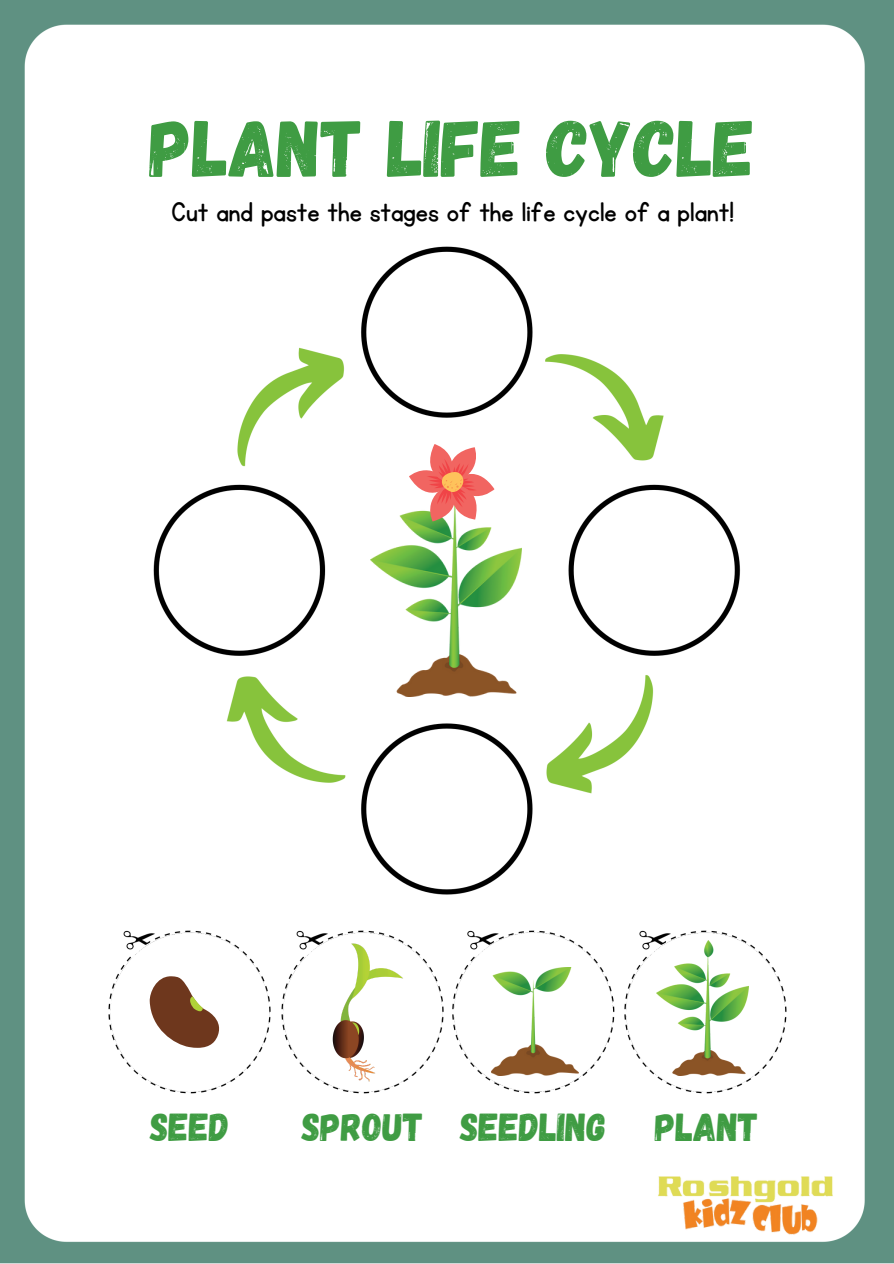
<style>
.page{position:relative;width:894px;height:1264px;background:#fff}
.page>*{position:absolute;margin:0;border:0;box-sizing:border-box;transform-origin:0 0}
.t1{font:80.4px "Gagalin";color:#3f9c43}
.t2{font:39px "Gagalin";color:#3f9c43}
.t3{font:31.5px "KG Primary Penmanship";color:#000}
</style>
<div class="page">
<img style="left:0;top:0;width:893px;height:1263px">
<img style="left:370px;top:472px;width:151px;height:224px">
<svg style="left:453px;top:447px;width:23px;height:12px"></svg>
<svg style="left:430px;top:519px;width:25px;height:2px"></svg>
<svg style="left:409px;top:470px;width:17px;height:23px"></svg>
<svg style="left:430px;top:444px;width:23px;height:15px"></svg>
<svg style="left:426px;top:459px;width:68px;height:60px"></svg>
<img style="left:101px;top:924px;width:692px;height:176px">
<img style="left:290px;top:941px;width:142px;height:142px">
<svg style="left:149px;top:976px;width:70px;height:71px"></svg>
<img style="left:656px;top:940px;width:91px;height:135px">
<img style="left:491px;top:967px;width:87px;height:108px">
<img style="left:655px;top:1174px;width:182px;height:66px">
<p class="t1" style="left:150px;top:96px;width:606px">PLANT LIFE CYCLE</p>
<p class="t3" style="left:171px;top:196px;width:564px">Cut and paste the stages of the life cycle of a plant!</p>
<h1 class="t2" style="left:150px;top:1102px;width:81px">SEED</h1>
<h1 class="t2" style="left:302px;top:1102px;width:123px">SPROUT</h1>
<h1 class="t2" style="left:460px;top:1102px;width:148px">SEEDLING</h1>
<h1 class="t2" style="left:655px;top:1102px;width:105px">PLANT</h1>
</div>
